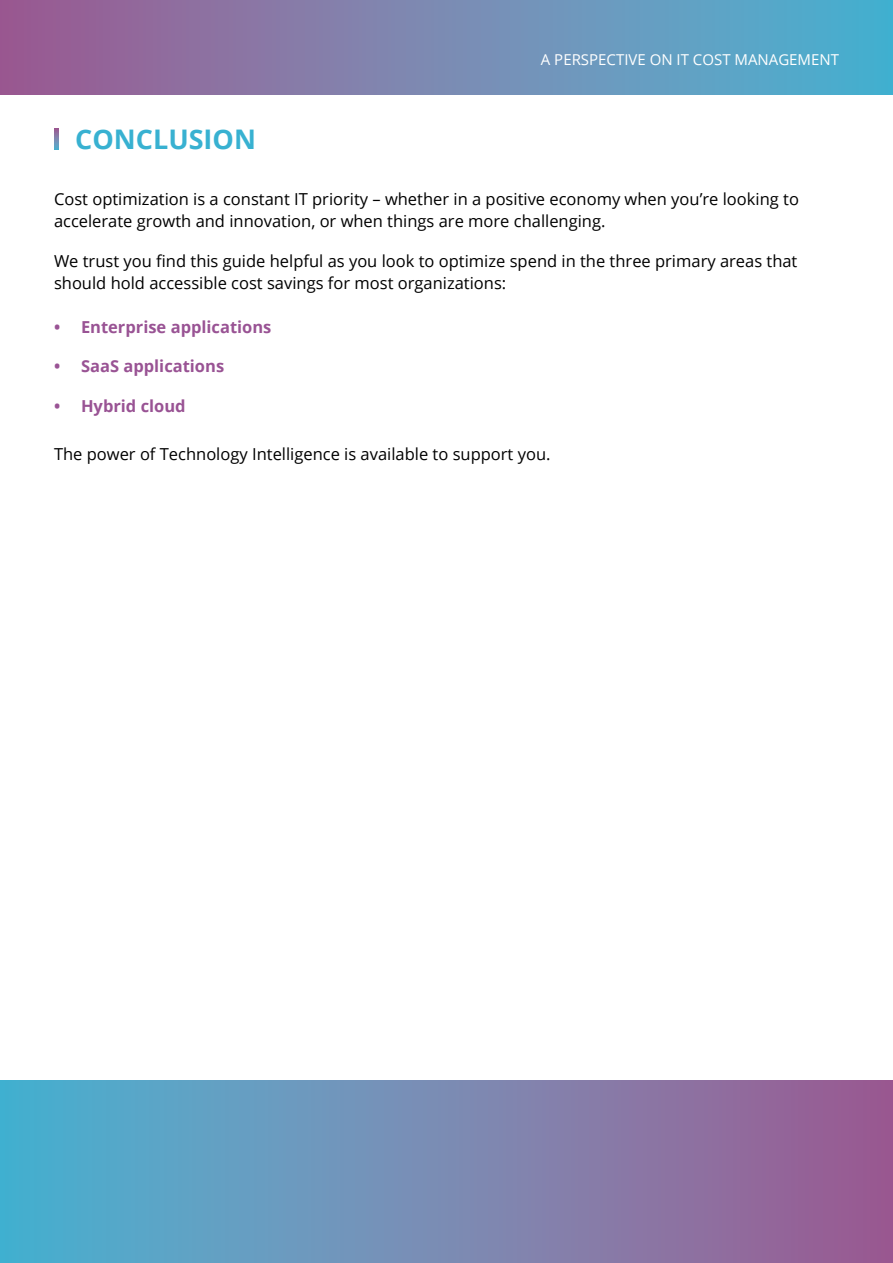
<style>
.page{position:relative;width:893px;height:1263px;background:#fff}
.page>*{position:absolute;margin:0;border:0;box-sizing:border-box;transform-origin:0 0}
.t1{font:700 27px "Open Sans";color:#38b1d1}
.t2{font:16.5px/22.5px "Open Sans";color:#000}
.t3{font:700 16.5px "Open Sans";color:#995394}
.t4{font:15px "Open Sans";color:#fff}
</style>
<div class="page">
<svg style="left:54px;top:128px;width:5px;height:22px"></svg>
<div style="left:0;top:0;width:893px;height:94px;background:linear-gradient(to right,#a15c92,#4cb5d3)"></div>
<div style="left:0;top:1080px;width:893px;height:183px;background:linear-gradient(to right,#4cb5d3,#a15c92)"></div>
<h1 class="t1" style="left:75px;top:120px;width:182px">CONCLUSION</h1>
<p class="t4" style="left:541px;top:50px;width:300px">A PERSPECTIVE ON IT COST MANAGEMENT</p>
<p class="t2" style="left:54px;top:187px;width:746px">Cost optimization is a constant IT priority – whether in a positive economy when you’re looking to accelerate growth and innovation, or when things are more challenging.</p>
<p class="t2" style="left:54px;top:249px;width:745px">We trust you find this guide helpful as you look to optimize spend in the three primary areas that should hold accessible cost savings for most organizations:</p>
<p class="t3" style="left:54px;top:315px;width:219px">• Enterprise applications</p>
<p class="t3" style="left:54px;top:355px;width:172px">• SaaS applications</p>
<p class="t3" style="left:54px;top:394px;width:133px">• Hybrid cloud</p>
<p class="t2" style="left:54px;top:442px;width:498px">The power of Technology Intelligence is available to support you.</p>
</div>
